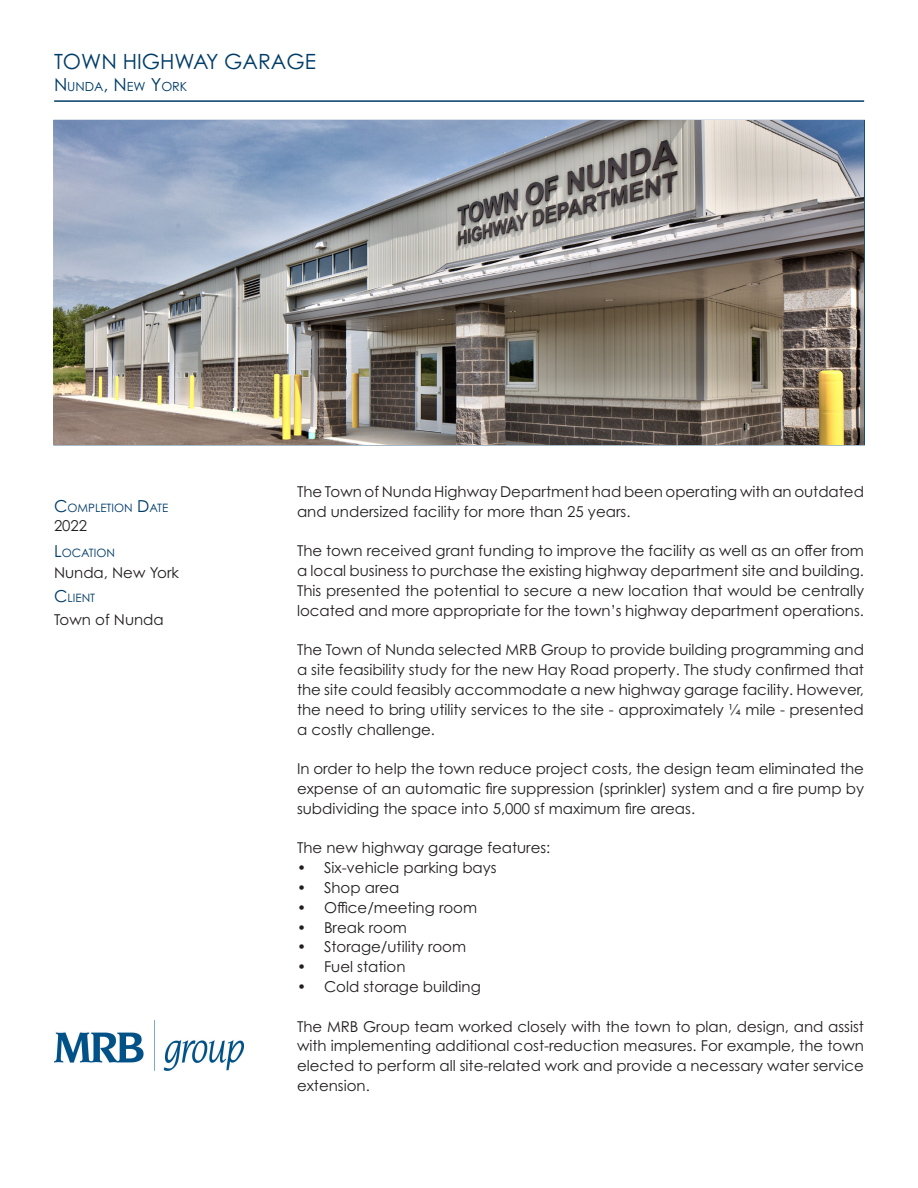
<style>
.page{position:relative;width:918px;height:1188px;background:#fff}
.page>*{position:absolute;margin:0;border:0;box-sizing:border-box;transform-origin:0 0}
.t1{font:21px "Century Gothic Pro";color:#003c68}
.t2{font:15px/19.8px "Century Gothic Pro";color:#231f20;text-align:justify}
.t3{font:12.6px "Century Gothic Pro";color:#003c68}
.t4{font:11.55px "Century Gothic Pro";color:#003c68}
.s1{font-size:18px}
.s2{font-size:16.5px}
</style>
<div class="page">
<hr style="left:54px;top:100px;width:810px;height:2px;background:#003c68">
<img style="left:54px;top:1021px;width:189px;height:49px">
<img style="left:53px;top:121px;width:810px;height:324px">
<p class="t1" style="left:54px;top:49px;width:264px">TOWN HIGHWAY GARAGE</p>
<p class="t3" style="left:54px;top:79px;width:135px"><span class="s1">N</span>UNDA<span class="s1">, N</span>EW <span class="s1">Y</span>ORK</p>
<p class="t4" style="left:54px;top:501px;width:116px"><span class="s2">C</span>OMPLETION <span class="s2">D</span>ATE</p>
<p class="t4" style="left:54px;top:546px;width:62px"><span class="s2">L</span>OCATION</p>
<p class="t4" style="left:54px;top:591px;width:43px"><span class="s2">C</span>LIENT</p>
<p class="t2" style="left:54px;top:515px;width:35px">2022</p>
<p class="t2" style="left:54px;top:563px;width:127px">Nunda, New York</p>
<p class="t2" style="left:54px;top:610px;width:111px">Town of Nunda</p>
<p class="t2" style="left:297px;top:482px;width:569px">The Town of Nunda Highway Department had been operating with an outdated and undersized facility for more than 25 years.</p>
<p class="t2" style="left:297px;top:541px;width:569px">The town received grant funding to improve the facility as well as an offer from a local business to purchase the existing highway department site and building.<br>This presented the potential to secure a new location that would be centrally located and more appropriate for the town’s highway department operations.</p>
<p class="t2" style="left:297px;top:640px;width:569px">The Town of Nunda selected MRB Group to provide building programming and a site feasibility study for the new Hay Road property. The study confirmed that the site could feasibly accommodate a new highway garage facility. However, the need to bring utility services to the site - approximately ¼ mile - presented a costly challenge.</p>
<p class="t2" style="left:297px;top:759px;width:569px">In order to help the town reduce project costs, the design team eliminated the expense of an automatic fire suppression (sprinkler) system and a fire pump by subdividing the space into 5,000 sf maximum fire areas.</p>
<p class="t2" style="left:297px;top:838px;width:255px">The new highway garage features:</p>
<p class="t2" style="left:297px;top:858px;width:201px">• Six-vehicle parking bays</p>
<p class="t2" style="left:297px;top:878px;width:104px">• Shop area</p>
<p class="t2" style="left:297px;top:897px;width:182px">• Office/meeting room</p>
<p class="t2" style="left:297px;top:917px;width:111px">• Break room</p>
<p class="t2" style="left:297px;top:937px;width:171px">• Storage/utility room</p>
<p class="t2" style="left:297px;top:957px;width:110px">• Fuel station</p>
<p class="t2" style="left:297px;top:977px;width:185px">• Cold storage building</p>
<p class="t2" style="left:297px;top:1016px;width:568px">The MRB Group team worked closely with the town to plan, design, and assist with implementing additional cost-reduction measures. For example, the town elected to perform all site-related work and provide a necessary water service extension.</p>
</div>
